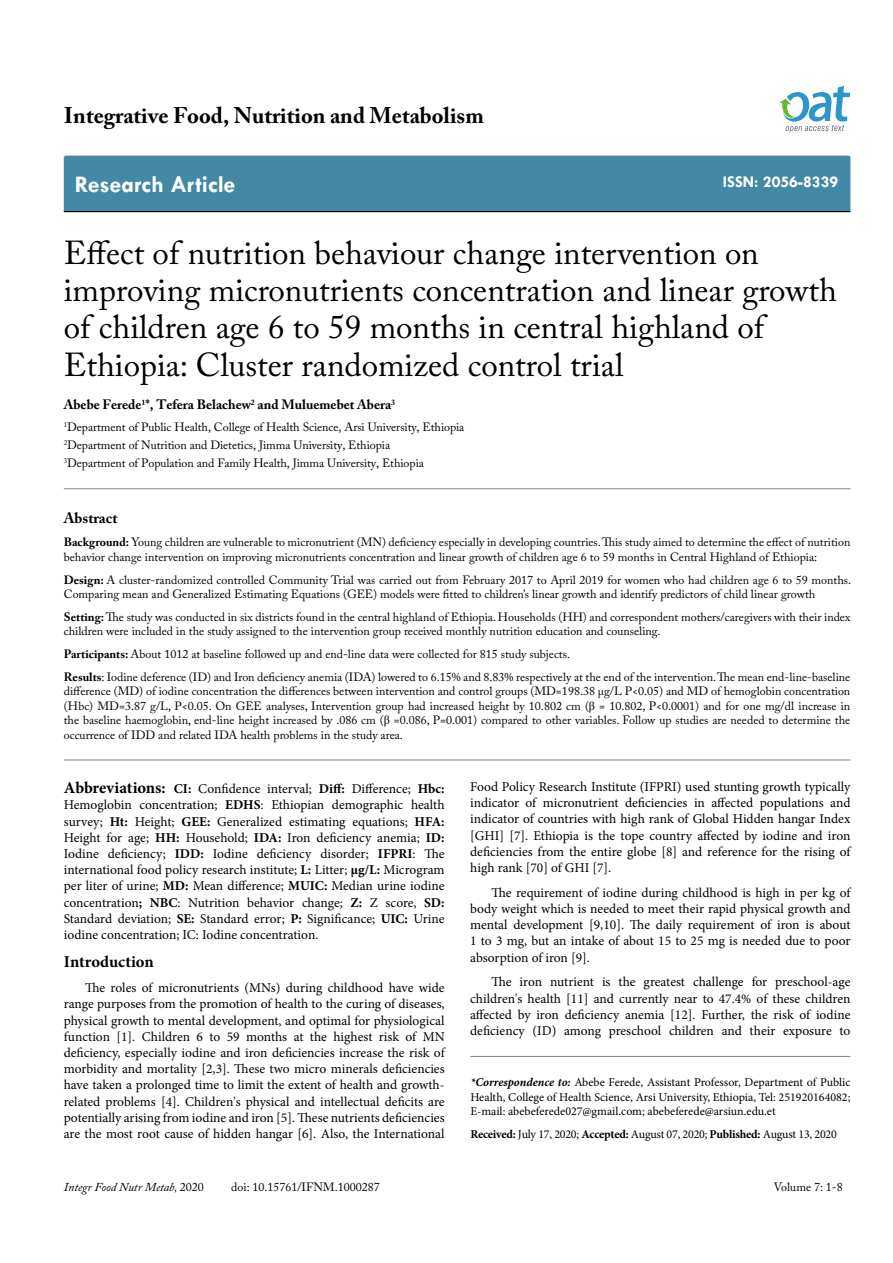
<style>
.page{position:relative;width:893px;height:1263px;background:#fff}
.page>*{position:absolute;margin:0;border:0;box-sizing:border-box;transform-origin:0 0}
.t1{font:33px/37.5px "Adobe Caslon Pro";color:#000}
.t2{font:700 24px "Tw Cen";color:#fff}
.t3{font:700 22.5px "Adobe Caslon Pro";color:#000}
.t4{font:700 16.5px "Tw Cen";color:#fff}
.t5{font:700 16.5px "Minion Pro";letter-spacing:-.005em;color:#000}
.t6{font:700 15px "Adobe Caslon Pro";color:#000}
.t7{font:13.5px/16.2px "Minion Pro";color:#000;text-align:justify}
.t8{font:700 13.5px "Adobe Caslon Pro";color:#000}
.t9{font:12px/14.4px "Adobe Caslon Pro";color:#000}
.t10{font:12px/14.4px "Minion Pro";letter-spacing:-.01em;color:#000;text-align:justify}
.t11{font:italic 12px "Adobe Caslon Pro";color:#000}
.s1{font-weight:700}
.s2{font-family:"Times New Roman"}
.s3{font-weight:700;font-size:16.5px}
.s4{font-weight:700;font-style:italic}
.s5{font-style:normal}
</style>
<div class="page">
<div style="left:64px;top:156px;width:786px;height:55px;background:#4389a5"></div>
<hr style="left:64px;top:211px;width:786px;height:1px;background:#000">
<svg style="left:779px;top:86px;width:71px;height:47px"></svg>
<hr style="left:470px;top:1056px;width:380px;height:1px;background:#808285">
<hr style="left:64px;top:488px;width:786px;height:1px;background:#808285">
<hr style="left:64px;top:760px;width:786px;height:1px;background:#808285">
<h3 class="t3" style="left:64px;top:102px;width:421px">Integrative Food, Nutrition and Metabolism</h3>
<h2 class="t2" style="left:75px;top:170px;width:162px">Research Article</h2>
<p class="t4" style="left:723px;top:172px;width:117px">ISSN: 2056-8339</p>
<h1 class="t1" style="left:64px;top:233px;width:774px">Effect of nutrition behaviour change intervention on improving micronutrients concentration and linear growth of children age 6 to 59 months in central highland of Ethiopia: Cluster randomized control trial</h1>
<p class="t8" style="left:64px;top:397px;width:333px">Abebe Ferede<sup>1</sup>*, Tefera Belachew<sup>2</sup> and Muluemebet Abera<sup>3</sup></p>
<p class="t9" style="left:64px;top:418px;width:402px;line-height:18px"><sup>1</sup>Department of Public Health, College of Health Science, Arsi University, Ethiopia<br><sup>2</sup>Department of Nutrition and Dietetics, Jimma University, Ethiopia<br><sup>3</sup>Department of Population and Family Health, Jimma University, Ethiopia</p>
<p class="t6" style="left:64px;top:509px;width:55px">Abstract</p>
<p class="t9" style="left:64px;top:535px;width:788px"><span class="s1">Background:</span> Young children are vulnerable to micronutrient (MN) deficiency especially in developing countries. This study aimed to determine the effect of nutrition behavior change intervention on improving micronutrients concentration and linear growth of children age 6 to 59 months in Central Highland of Ethiopia:</p>
<p class="t9" style="left:64px;top:572px;width:789px"><span class="s1">Design:</span> A cluster-randomized controlled Community Trial was carried out from February 2017 to April 2019 for women who had children age 6 to 59 months.<br>Comparing mean and Generalized Estimating Equations (GEE) models were fitted to children’s linear growth and identify predictors of child linear growth</p>
<p class="t9" style="left:64px;top:609px;width:788px"><span class="s1">Setting:</span> The study was conducted in six districts found in the central highland of Ethiopia. Households (HH) and correspondent mothers/caregivers with their index children were included in the study assigned to the intervention group received monthly nutrition education and counseling.</p>
<p class="t9" style="left:64px;top:642px;width:788px;line-height:23px"><span class="s1">Participants:</span> About 1012 at baseline followed up and end-line data were collected for 815 study subjects.<br><span class="s1">Results</span>: Iodine deference (ID) and Iron deficiency anemia (IDA) lowered to 6.15% and 8.83% respectively at the end of the intervention. The mean end-line-baseline</p>
<p class="t9" style="left:64px;top:684px;width:788px;text-align:justify">difference (MD) of iodine concentration the differences between intervention and control groups (MD=198.38 μg/L P&lt;0.05) and MD of hemoglobin concentration (Hbc) MD=3.87 g/L, P&lt;0.05. On GEE analyses, Intervention group had increased height by 10.802 cm (<span class="s2">β</span> = 10.802, P&lt;0.0001) and for one mg/dl increase in the baseline haemoglobin, end-line height increased by .086 cm (<span class="s2">β</span> =0.086, P=0.001) compared to other variables. Follow up studies are needed to determine the occurrence of IDD and related IDA health problems in the study area.</p>
<p class="t7" style="left:470px;top:779px;width:382px">Food Policy Research Institute (IFPRI) used stunting growth typically indicator of micronutrient deficiencies in affected populations and indicator of countries with high rank of Global Hidden hangar Index [GHI] [7]. Ethiopia is the tope country affected by iodine and iron deficiencies from the entire globe [8] and reference for the rising of high rank [70] of GHI [7].</p>
<p class="t7" style="left:470px;top:884px;width:382px;text-indent:21px">The requirement of iodine during childhood is high in per kg of body weight which is needed to meet their rapid physical growth and mental development [9,10]. The daily requirement of iron is about 1 to 3 mg, but an intake of about 15 to 25 mg is needed due to poor absorption of iron [9].</p>
<p class="t7" style="left:470px;top:974px;width:382px;text-indent:21px">The iron nutrient is the greatest challenge for preschool-age children's health [11] and currently near to 47.4% of these children affected by iron deficiency anemia [12]. Further, the risk of iodine deficiency (ID) among preschool children and their exposure to</p>
<p class="t7" style="left:64px;top:781px;width:382px"><span class="s3">Abbreviations:</span> <span class="s1">CI:</span> Confidence interval; <span class="s1">Diff:</span> Difference; <span class="s1">Hbc:<br></span>Hemoglobin concentration; <span class="s1">EDHS</span>: Ethiopian demographic health survey; <span class="s1">Ht:</span> Height; <span class="s1">GEE:</span> Generalized estimating equations; <span class="s1">HFA:<br></span>Height for age; <span class="s1">HH:</span> Household; <span class="s1">IDA:</span> Iron deficiency anemia; <span class="s1">ID:<br></span>Iodine deficiency; <span class="s1">IDD:</span> Iodine deficiency disorder; <span class="s1">IFPRI</span>: The international food policy research institute; <span class="s1">L:</span> Litter; <span class="s1">μg/L:</span> Microgram per liter of urine; <span class="s1">MD:</span> Mean difference; <span class="s1">MUIC:</span> Median urine iodine concentration<span class="s1">; NBC</span>: Nutrition behavior change; <span class="s1">Z:</span> Z score, <span class="s1">SD:<br></span>Standard deviation; <span class="s1">SE:</span> Standard error; <span class="s1">P:</span> Significance; <span class="s1">UIC:</span> Urine iodine concentration; IC: Iodine concentration.</p>
<p class="t5" style="left:64px;top:950px;width:91px">Introduction</p>
<p class="t7" style="left:64px;top:980px;width:382px;text-indent:21px">The roles of micronutrients (MNs) during childhood have wide range purposes from the promotion of health to the curing of diseases, physical growth to mental development, and optimal for physiological function [1]. Children 6 to 59 months at the highest risk of MN deficiency, especially iodine and iron deficiencies increase the risk of morbidity and mortality [2,3]. These two micro minerals deficiencies have taken a prolonged time to limit the extent of health and growth&shy;related problems [4]. Children's physical and intellectual deficits are potentially arising from iodine and iron [5]. These nutrients deficiencies are the most root cause of hidden hangar [6]. Also, the International</p>
<p class="t10" style="left:470px;top:1075px;width:382px"><span class="s4">*Correspondence to:</span> Abebe Ferede, Assistant Professor, Department of Public Health, College of Health Science, Arsi University, Ethiopia, Tel: 251920164082; E-mail: abebeferede027@gmail.com; abebeferede@arsiun.edu.et</p>
<p class="t10" style="left:470px;top:1127px;width:368px"><span class="s1">Received:</span> July 17, 2020; <span class="s1">Accepted:</span> August 07, 2020; <span class="s1">Published:</span> August 13, 2020</p>
<p class="t11" style="left:64px;top:1180px;width:141px">Integr Food Nutr Metab, <span class="s5">2020</span></p>
<p class="t9" style="left:231px;top:1180px;width:150px">doi: 10.15761/IFNM.1000287</p>
<p class="t9" style="left:774px;top:1180px;width:71px">Volume 7: 1-8</p>
</div>
